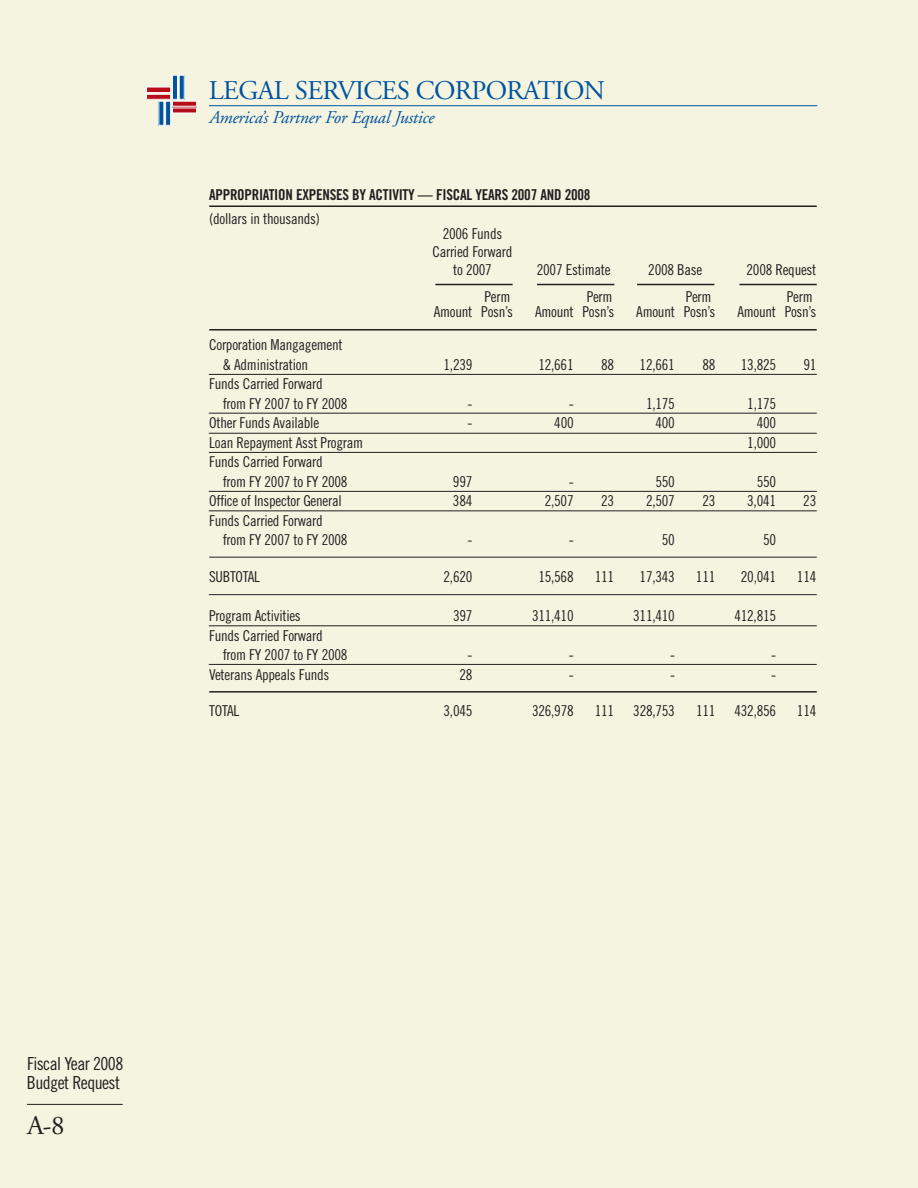
<style>
.page{position:relative;width:918px;height:1188px;background:#f5f4e1}
.page>*{position:absolute;margin:0;border:0;box-sizing:border-box;transform-origin:0 0}
.t1{font:27px "Adobe Garamond";letter-spacing:-.025em;color:#01539e}
.t2{font:27px "Adobe Garamond";color:#231f20}
.t3{font:italic 18px "Adobe Garamond";letter-spacing:-.015em;color:#01539e}
.t4{font:18px/19.5px "Trade Gothic Cond Eighteen";letter-spacing:-.03em;color:#231f20}
.t5{font:15px/19.5px "Trade Gothic Cond Eighteen";letter-spacing:-.02em;color:#231f20}
.t6{font:15px "Trade Gothic Bold Cond Twenty";letter-spacing:-.02em;color:#231f20}
</style>
<div class="page">
<hr style="left:209px;top:206px;width:608px;height:1px;background:#231f20">
<hr style="left:209px;top:329px;width:608px;height:2px;background:#231f20">
<hr style="left:209px;top:557px;width:608px;height:1px;background:#231f20">
<hr style="left:209px;top:691px;width:608px;height:2px;background:#231f20">
<div style="left:159px;top:101px;width:5px;height:24px;background:#01539e"></div>
<div style="left:166px;top:101px;width:5px;height:24px;background:#01539e"></div>
<div style="left:165px;top:101px;width:6px;height:25px;border:1px solid #fff"></div>
<div style="left:172px;top:75px;width:5px;height:24px;background:#01539e"></div>
<div style="left:172px;top:75px;width:6px;height:25px;border:1px solid #fff"></div>
<div style="left:179px;top:75px;width:5px;height:24px;background:#01539e"></div>
<div style="left:147px;top:94px;width:24px;height:5px;background:#b50e1a"></div>
<div style="left:146px;top:94px;width:25px;height:6px;border:1px solid #fff"></div>
<div style="left:147px;top:87px;width:24px;height:6px;background:#b50e1a"></div>
<div style="left:146px;top:87px;width:25px;height:6px;border:1px solid #fff"></div>
<div style="left:172px;top:108px;width:25px;height:5px;background:#b50e1a"></div>
<div style="left:172px;top:101px;width:25px;height:5px;background:#b50e1a"></div>
<hr style="left:209px;top:105px;width:608px;height:1px;background:#01539e">
<hr style="left:209px;top:374px;width:608px;height:1px;background:#231f20">
<hr style="left:209px;top:413px;width:608px;height:1px;background:#231f20">
<hr style="left:209px;top:433px;width:608px;height:1px;background:#231f20">
<hr style="left:209px;top:452px;width:608px;height:1px;background:#231f20">
<hr style="left:209px;top:491px;width:608px;height:1px;background:#231f20">
<hr style="left:209px;top:511px;width:608px;height:1px;background:#231f20">
<hr style="left:209px;top:594px;width:608px;height:1px;background:#231f20">
<hr style="left:209px;top:626px;width:608px;height:1px;background:#231f20">
<hr style="left:209px;top:664px;width:608px;height:1px;background:#231f20">
<hr style="left:435px;top:284px;width:78px;height:1px;background:#231f20">
<hr style="left:537px;top:284px;width:77px;height:1px;background:#231f20">
<hr style="left:637px;top:284px;width:77px;height:1px;background:#231f20">
<hr style="left:739px;top:284px;width:78px;height:1px;background:#231f20">
<hr style="left:27px;top:1104px;width:96px;height:1px;background:#231f20">
<h1 class="t1" style="left:209px;top:80px;width:398px">LEGAL SERVICES CORPORATION</h1>
<p class="t3" style="left:209px;top:110px;width:227px">America’s Partner For Equal Justice</p>
<p class="t6" style="left:209px;top:189px;width:383px">APPROPRIATION EXPENSES BY ACTIVITY — FISCAL YEARS 2007 AND 2008</p>
<p class="t5" style="left:209px;top:210px;width:112px">(dollars in thousands)</p>
<p class="t5" style="left:433px;top:226px;width:81px;line-height:18px;text-align:center">2006 Funds<br>Carried Forward to 2007</p>
<p class="t5" style="left:537px;top:261px;width:75px">2007 Estimate</p>
<p class="t5" style="left:648px;top:261px;width:55px">2008 Base</p>
<p class="t5" style="left:747px;top:261px;width:71px">2008 Request</p>
<p class="t5" style="left:223px;top:337px;width:122px;text-indent:-14px">Corporation Mangagement &amp; Administration</p>
<p class="t5" style="left:223px;top:376px;width:126px;text-indent:-14px">Funds Carried Forward from FY 2007 to FY 2008</p>
<p class="t5" style="left:484px;top:289px;width:27px">Perm</p>
<p class="t5" style="left:587px;top:289px;width:27px">Perm</p>
<p class="t5" style="left:686px;top:289px;width:27px">Perm</p>
<p class="t5" style="left:787px;top:289px;width:27px">Perm</p>
<p class="t5" style="left:434px;top:304px;width:81px">Amount Posn’s</p>
<p class="t5" style="left:535px;top:304px;width:81px">Amount Posn’s</p>
<p class="t5" style="left:636px;top:304px;width:81px">Amount Posn’s</p>
<p class="t5" style="left:738px;top:304px;width:80px">Amount Posn’s</p>
<p class="t5" style="left:444px;top:356px;width:30px">1,239</p>
<p class="t5" style="left:538px;top:356px;width:37px">12,661</p>
<p class="t5" style="left:601px;top:356px;width:15px">88</p>
<p class="t5" style="left:640px;top:356px;width:37px">12,661</p>
<p class="t5" style="left:702px;top:356px;width:15px">88</p>
<p class="t5" style="left:741px;top:356px;width:37px">13,825</p>
<p class="t5" style="left:803px;top:356px;width:15px">91</p>
<p class="t5" style="left:467px;top:395px;width:6px">-</p>
<p class="t5" style="left:569px;top:395px;width:6px">-</p>
<p class="t5" style="left:646px;top:395px;width:30px">1,175</p>
<p class="t5" style="left:747px;top:395px;width:30px">1,175</p>
<p class="t5" style="left:209px;top:415px;width:111px">Other Funds Available</p>
<p class="t5" style="left:467px;top:415px;width:6px">-</p>
<p class="t5" style="left:554px;top:415px;width:21px">400</p>
<p class="t5" style="left:656px;top:415px;width:21px">400</p>
<p class="t5" style="left:757px;top:415px;width:21px">400</p>
<p class="t5" style="left:209px;top:434px;width:155px">Loan Repayment Asst Program</p>
<p class="t5" style="left:747px;top:434px;width:30px">1,000</p>
<p class="t5" style="left:223px;top:454px;width:126px;text-indent:-14px">Funds Carried Forward from FY 2007 to FY 2008</p>
<p class="t5" style="left:453px;top:473px;width:21px">997</p>
<p class="t5" style="left:569px;top:473px;width:6px">-</p>
<p class="t5" style="left:655px;top:473px;width:21px">550</p>
<p class="t5" style="left:757px;top:473px;width:21px">550</p>
<p class="t5" style="left:209px;top:493px;width:134px">Office of Inspector General</p>
<p class="t5" style="left:453px;top:493px;width:21px">384</p>
<p class="t5" style="left:545px;top:493px;width:30px">2,507</p>
<p class="t5" style="left:601px;top:493px;width:15px">23</p>
<p class="t5" style="left:646px;top:493px;width:30px">2,507</p>
<p class="t5" style="left:702px;top:493px;width:15px">23</p>
<p class="t5" style="left:747px;top:493px;width:30px">3,041</p>
<p class="t5" style="left:803px;top:493px;width:15px">23</p>
<p class="t5" style="left:223px;top:512px;width:126px;text-indent:-14px">Funds Carried Forward from FY 2007 to FY 2008</p>
<p class="t5" style="left:467px;top:532px;width:6px">-</p>
<p class="t5" style="left:569px;top:532px;width:6px">-</p>
<p class="t5" style="left:662px;top:532px;width:15px">50</p>
<p class="t5" style="left:763px;top:532px;width:15px">50</p>
<p class="t5" style="left:209px;top:568px;width:52px">SUBTOTAL</p>
<p class="t5" style="left:444px;top:568px;width:30px">2,620</p>
<p class="t5" style="left:538px;top:568px;width:37px">15,568</p>
<p class="t5" style="left:595px;top:568px;width:21px">111</p>
<p class="t5" style="left:640px;top:568px;width:37px">17,343</p>
<p class="t5" style="left:696px;top:568px;width:21px">111</p>
<p class="t5" style="left:741px;top:568px;width:37px">20,041</p>
<p class="t5" style="left:797px;top:568px;width:21px">114</p>
<p class="t5" style="left:209px;top:607px;width:93px">Program Activities</p>
<p class="t5" style="left:453px;top:607px;width:21px">397</p>
<p class="t5" style="left:532px;top:607px;width:43px">311,410</p>
<p class="t5" style="left:633px;top:607px;width:43px">311,410</p>
<p class="t5" style="left:734px;top:607px;width:43px">412,815</p>
<p class="t5" style="left:223px;top:627px;width:126px;text-indent:-14px">Funds Carried Forward from FY 2007 to FY 2008</p>
<p class="t5" style="left:468px;top:646px;width:6px">-</p>
<p class="t5" style="left:569px;top:646px;width:6px">-</p>
<p class="t5" style="left:670px;top:646px;width:6px">-</p>
<p class="t5" style="left:771px;top:646px;width:6px">-</p>
<p class="t5" style="left:209px;top:666px;width:122px">Veterans Appeals Funds</p>
<p class="t5" style="left:459px;top:666px;width:15px">28</p>
<p class="t5" style="left:569px;top:666px;width:6px">-</p>
<p class="t5" style="left:670px;top:666px;width:6px">-</p>
<p class="t5" style="left:771px;top:666px;width:6px">-</p>
<p class="t5" style="left:209px;top:702px;width:32px">TOTAL</p>
<p class="t5" style="left:444px;top:702px;width:30px">3,045</p>
<p class="t5" style="left:532px;top:702px;width:43px">326,978</p>
<p class="t5" style="left:595px;top:702px;width:21px">111</p>
<p class="t5" style="left:633px;top:702px;width:43px">328,753</p>
<p class="t5" style="left:696px;top:702px;width:21px">111</p>
<p class="t5" style="left:735px;top:702px;width:43px">432,856</p>
<p class="t5" style="left:797px;top:702px;width:21px">114</p>
<p class="t4" style="left:27px;top:1055px;width:98px">Fiscal Year 2008<br>Budget Request</p>
<h1 class="t2" style="left:27px;top:1114px;width:39px">A-8</h1>
</div>
